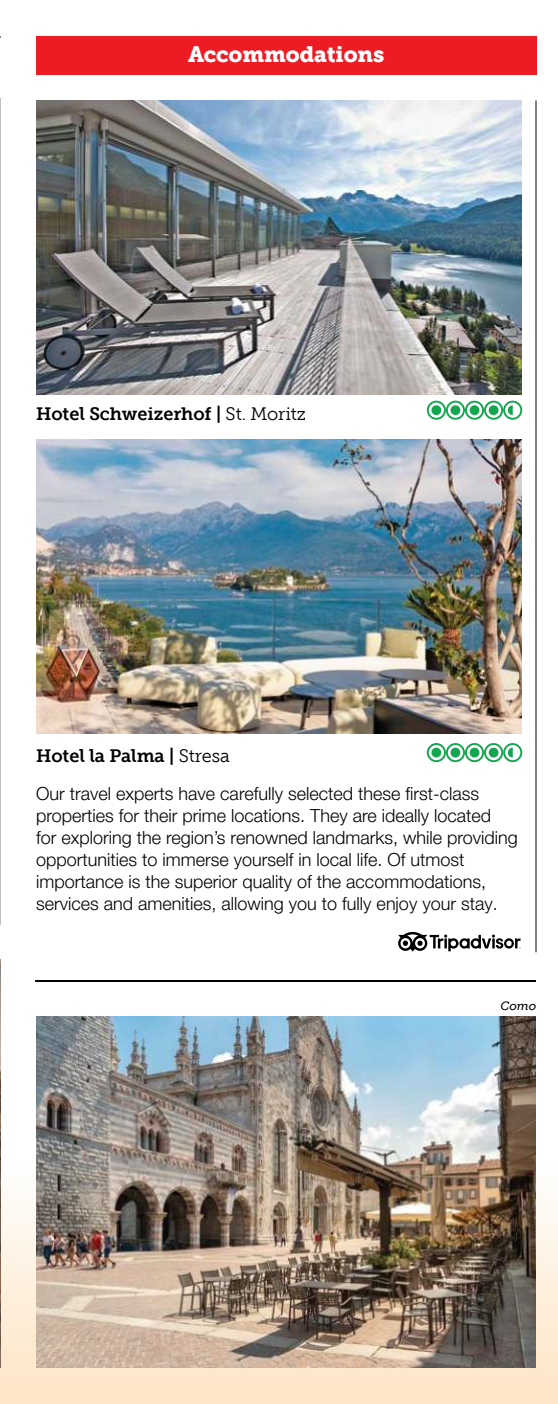
<style>
.page{position:relative;width:558px;height:1404px;background:#fff}
.page>*{position:absolute;margin:0;border:0;box-sizing:border-box;transform-origin:0 0}
.t1{font:22px "Museo Slab 900";letter-spacing:-.005em;color:#fff}
.t2{font:300 18px/22px "Helvetica Neue LT Pro";color:#000}
.t3{font:18px "Museo Slab 700";letter-spacing:-.005em;color:#000}
.t4{font:italic 12px "Museo Slab 500";color:#000}
.s1{font-family:"Museo Slab 300"}
</style>
<div class="page">
<img style="left:36px;top:100px;width:486px;height:295px">
<img style="left:36px;top:440px;width:486px;height:294px">
<img style="left:36px;top:1016px;width:500px;height:352px">
<div style="left:36px;top:36px;width:500px;height:39px;background:#ed1c24"></div>
<svg style="left:427px;top:401px;width:95px;height:19px"></svg>
<svg style="left:398px;top:932px;width:123px;height:20px"></svg>
<hr style="left:35px;top:980px;width:501px;height:2px;background:#000">
<img style="left:0;top:959px;width:1px;height:409px">
<svg style="left:427px;top:743px;width:95px;height:19px"></svg>
<hr style="left:536px;top:100px;width:1px;height:852px;background:#000">
<hr style="left:0;top:98px;width:1px;height:827px;background:#000">
<p class="t1" style="left:188px;top:42px;width:198px">Accommodations</p>
<p class="t3" style="left:36px;top:404px;width:271px">Hotel Schweizerhof | <span class="s1">St. Moritz</span></p>
<p class="t3" style="left:36px;top:746px;width:195px">Hotel la Palma | <span class="s1">Stresa</span></p>
<p class="t2" style="left:36px;top:783px;width:483px">Our travel experts have carefully selected these first-class properties for their prime locations. They are ideally located<br>for exploring the region’s renowned landmarks, while providing opportunities to immerse yourself in local life. Of utmost importance is the superior quality of the accommodations, services and amenities, allowing you to fully enjoy your stay.</p>
<p class="t4" style="left:501px;top:1000px;width:37px">Como</p>
</div>
